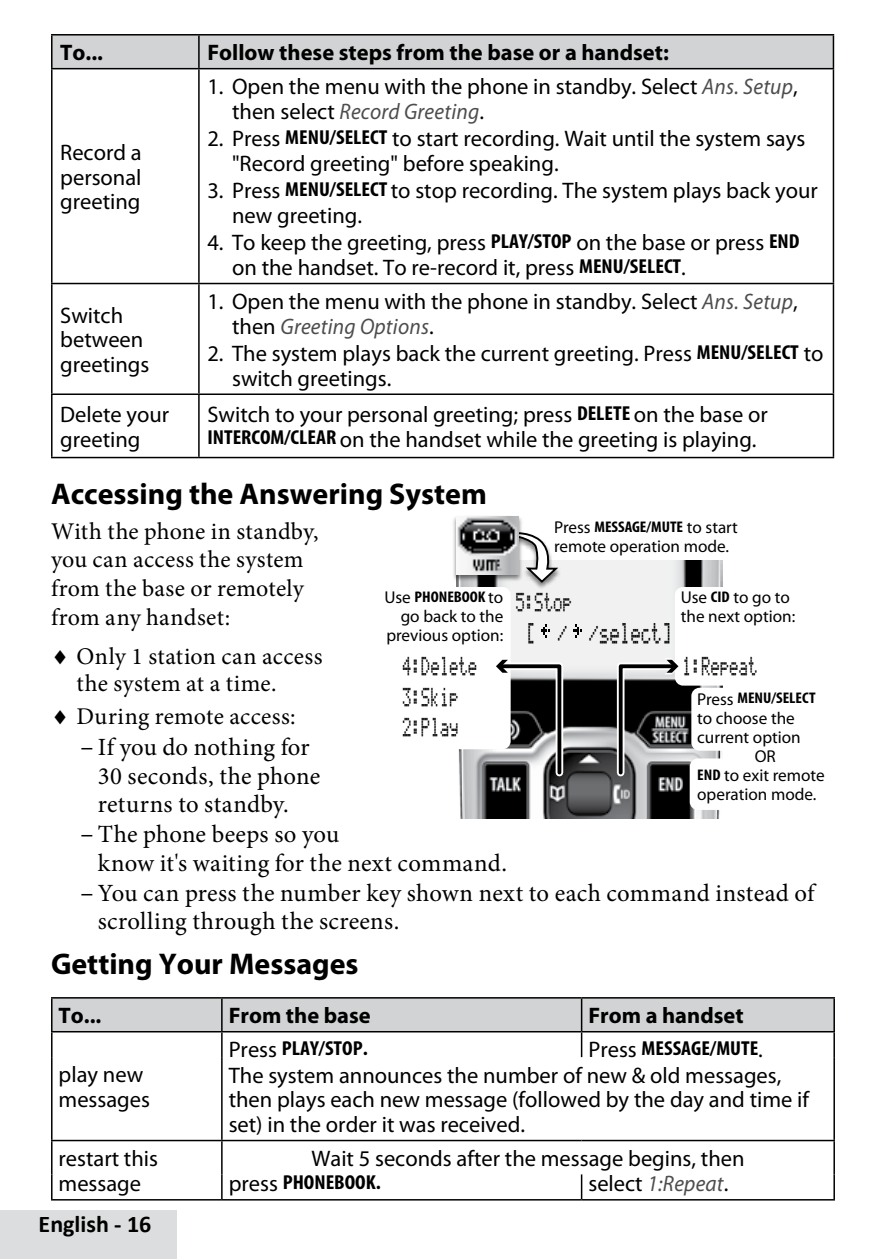
<style>
.page{position:relative;width:893px;height:1259px;background:#fff}
.page>*{position:absolute;margin:0;border:0;box-sizing:border-box;transform-origin:0 0}
.t1{font:700 30px "Myriad Pro";color:#000}
.t2{font:24.6px/28.5px "Minion Pro";letter-spacing:.01em;color:#000}
.t3{font:24px/28.8px "Minion Pro";letter-spacing:.015em;color:#000}
.t4{font:700 24px "Calibri";color:#000}
.t5{font:24px "CT Font";color:#000;scale:.73 1}
.t6{font:22.5px/24.6px "Myriad Pro";color:#000}
.t7{font:700 22.5px "Myriad Pro";color:#000}
.t8{font:italic 22.5px "Myriad Pro";letter-spacing:.01em;color:#4d4d4f;scale:.95 1}
.t9{font:21.6px/30.6px "CT Font";color:#000;scale:.73 1}
.t10{font:700 condensed 20.4px "Myriad Pro";color:#000;scale:1.08 1}
.t11{font:17.1px/19.2px "Myriad Pro";color:#000}
.t12{font:700 condensed 15.6px "Myriad Pro";color:#000;scale:1.08 1}
.s1{font-style:italic;color:#4d4d4f}
.s2{font-weight:700;font-stretch:condensed;font-size:20.4px}
.s3{font-family:"Myriad Pro"}
.s4{font-weight:700;font-stretch:condensed;font-size:15.6px}
.s5{font-weight:400;font-stretch:normal;font-size:17.1px}
.s6{font-weight:400;font-stretch:normal;font-size:22.5px}
.s7{font-style:normal;color:#000}
</style>
<div class="page">
<div style="left:0;top:1211px;width:177px;height:48px;background:#dcddde"></div>
<div style="left:53px;top:36px;width:780px;height:32px;background:#d1d3d4"></div>
<hr style="left:51px;top:34px;width:148px;height:2px;background:#000">
<hr style="left:51px;top:36px;width:2px;height:32px;background:#000">
<hr style="left:199px;top:34px;width:635px;height:2px;background:#000">
<hr style="left:198px;top:36px;width:2px;height:32px;background:#000">
<hr style="left:833px;top:36px;width:1px;height:32px;background:#000">
<hr style="left:51px;top:68px;width:148px;height:1px;background:#000">
<hr style="left:51px;top:69px;width:2px;height:214px;background:#000">
<hr style="left:199px;top:68px;width:635px;height:1px;background:#000">
<hr style="left:198px;top:69px;width:2px;height:214px;background:#000">
<hr style="left:833px;top:69px;width:1px;height:214px;background:#000">
<hr style="left:51px;top:283px;width:148px;height:1px;background:#000">
<hr style="left:51px;top:284px;width:2px;height:109px;background:#000">
<hr style="left:199px;top:283px;width:635px;height:1px;background:#000">
<hr style="left:198px;top:284px;width:2px;height:109px;background:#000">
<hr style="left:833px;top:284px;width:1px;height:109px;background:#000">
<hr style="left:51px;top:393px;width:148px;height:2px;background:#000">
<hr style="left:51px;top:395px;width:2px;height:62px;background:#000">
<hr style="left:199px;top:393px;width:635px;height:2px;background:#000">
<hr style="left:198px;top:395px;width:2px;height:62px;background:#000">
<hr style="left:833px;top:395px;width:1px;height:62px;background:#000">
<hr style="left:51px;top:457px;width:148px;height:1px;background:#000">
<hr style="left:199px;top:457px;width:635px;height:1px;background:#000">
<hr style="left:51px;top:1032px;width:2px;height:25px;background:#000">
<hr style="left:51px;top:1057px;width:2px;height:82px;background:#000">
<svg style="left:52px;top:998px;width:781px;height:59px"></svg>
<hr style="left:833px;top:1032px;width:2px;height:25px;background:#000">
<hr style="left:221px;top:1057px;width:2px;height:82px;background:#000">
<hr style="left:833px;top:1057px;width:2px;height:82px;background:#000">
<hr style="left:51px;top:997px;width:171px;height:1px;background:#000">
<hr style="left:51px;top:998px;width:2px;height:33px;background:#000">
<hr style="left:222px;top:997px;width:360px;height:1px;background:#000">
<hr style="left:221px;top:998px;width:2px;height:33px;background:#000">
<hr style="left:582px;top:997px;width:253px;height:1px;background:#000">
<hr style="left:581px;top:998px;width:1px;height:33px;background:#000">
<hr style="left:833px;top:998px;width:2px;height:33px;background:#000">
<hr style="left:51px;top:1031px;width:171px;height:1px;background:#000">
<hr style="left:222px;top:1031px;width:360px;height:1px;background:#000">
<hr style="left:582px;top:1031px;width:253px;height:1px;background:#000">
<hr style="left:51px;top:1139px;width:171px;height:2px;background:#000">
<hr style="left:51px;top:1141px;width:2px;height:33px;background:#000">
<hr style="left:51px;top:1174px;width:2px;height:25px;background:#000">
<hr style="left:221px;top:1174px;width:2px;height:25px;background:#000">
<svg style="left:581px;top:1174px;width:1px;height:25px"></svg>
<hr style="left:833px;top:1174px;width:2px;height:25px;background:#000">
<hr style="left:51px;top:1199px;width:171px;height:1px;background:#000">
<hr style="left:222px;top:1199px;width:360px;height:1px;background:#000">
<hr style="left:582px;top:1199px;width:253px;height:1px;background:#000">
<hr style="left:222px;top:1139px;width:360px;height:2px;background:#000">
<hr style="left:221px;top:1141px;width:2px;height:33px;background:#000">
<hr style="left:582px;top:1139px;width:253px;height:2px;background:#000">
<hr style="left:833px;top:1141px;width:2px;height:33px;background:#000">
<img style="left:456px;top:560px;width:267px;height:258px">
<div style="left:690px;top:758px;width:131px;height:52px;background:#fff;border-radius:8px"></div>
<div style="left:396px;top:587px;width:115px;height:162px;background:#fff;border-radius:8px"></div>
<div style="left:675px;top:587px;width:115px;height:98px;background:#fff;border-radius:8px"></div>
<div style="left:691px;top:688px;width:131px;height:62px;background:#fff;border-radius:8px"></div>
<svg style="left:541px;top:624px;width:8px;height:14px"></svg>
<svg style="left:573px;top:624px;width:8px;height:14px"></svg>
<svg style="left:493px;top:658px;width:74px;height:122px"></svg>
<svg style="left:613px;top:658px;width:68px;height:122px;background:#626263"></svg>
<img style="left:500px;top:560px;width:66px;height:33px">
<svg style="left:526px;top:533px;width:35px;height:51px"></svg>
<img style="left:453px;top:516px;width:73px;height:70px">
<img style="left:456px;top:517px;width:62px;height:57px">
<p class="t7" style="left:60px;top:38px;width:44px">To...</p>
<p class="t7" style="left:207px;top:38px;width:463px">Follow these steps from the base or a handset:</p>
<p class="t6" style="left:60px;top:140px;width:83px;text-align:justify">Record a personal greeting</p>
<p class="t6" style="left:60px;top:302px;width:91px">Switch between greetings</p>
<p class="t6" style="left:232px;top:74px;width:567px;text-indent:-25px">1. Open the menu with the phone in standby. Select <span class="s1">Ans. Setup</span>, then select <span class="s1">Record Greeting</span>.</p>
<p class="t6" style="left:232px;top:126px;width:575px;text-indent:-25px">2. Press <span class="s2">MENU/SELECT</span> to start recording. Wait until the system says "Record greeting" before speaking.</p>
<p class="t6" style="left:232px;top:178px;width:587px;text-indent:-25px">3. Press <span class="s2">MENU/SELECT</span> to stop recording. The system plays back your new greeting.</p>
<p class="t6" style="left:232px;top:230px;width:569px;text-indent:-25px">4. To keep the greeting, press <span class="s2">PLAY/STOP</span> on the base or press <span class="s2">END </span>on the handset. To re-record it, press <span class="s2">MENU/SELECT</span>.</p>
<p class="t6" style="left:232px;top:289px;width:567px;text-indent:-25px">1. Open the menu with the phone in standby. Select <span class="s1">Ans. Setup</span>, then <span class="s1">Greeting Options</span>.</p>
<p class="t6" style="left:232px;top:341px;width:593px;text-indent:-25px">2. The system plays back the current greeting. Press <span class="s2">MENU/SELECT</span> to switch greetings.</p>
<p class="t6" style="left:60px;top:402px;width:111px">Delete your greeting</p>
<p class="t6" style="left:207px;top:401px;width:562px">Switch to your personal greeting; press <span class="s2">DELETE</span> on the base or<br><span class="s2">INTERCOM/CLEAR</span> on the handset while the greeting is playing.</p>
<h1 class="t1" style="left:51px;top:474px;width:437px">Accessing the Answering System</h1>
<p class="t3" style="left:51px;top:517px;width:269px">With the phone in standby, you can access the system from the base or remotely from any handset:</p>
<p class="t3" style="left:77px;top:642px;width:248px;line-height:27.6px;text-indent:-26px">♦ Only 1 station can access the system at a time.</p>
<p class="t3" style="left:51px;top:702px;width:246px">♦ During remote access:</p>
<p class="t2" style="left:98px;top:733px;width:224px;text-indent:-17px"><span class="s3">–</span> If you do nothing for<br>30 seconds, the phone returns to standby.</p>
<p class="t2" style="left:98px;top:820px;width:411px;text-indent:-17px"><span class="s3">–</span> The phone beeps so you<br>know it's waiting for the next command.</p>
<p class="t2" style="left:98px;top:879px;width:718px;text-indent:-17px"><span class="s3">–</span> You can press the number key shown next to each command instead of scrolling through the screens.</p>
<h1 class="t1" style="left:51px;top:944px;width:309px">Getting Your Messages</h1>
<p class="t7" style="left:59px;top:1001px;width:44px">To...</p>
<p class="t7" style="left:229px;top:1001px;width:144px">From the base</p>
<p class="t7" style="left:588px;top:1001px;width:157px">From a handset</p>
<p class="t11" style="left:554px;top:518px;width:185px">Press <span class="s4">MESSAGE/MUTE</span> to start remote operation mode.</p>
<p class="t12" style="left:384px;top:586px;width:112px"><span class="s5">Use</span> PHONEBOOK <span class="s5">to</span></p>
<p class="t11" style="left:386px;top:606px;width:118px;text-align:right">go back to the previous option:</p>
<p class="t11" style="left:681px;top:587px;width:116px">Use <span class="s4">CID</span> to go to the next option:</p>
<p class="t9" style="left:515px;top:585px;width:79px">5:Stop</p>
<p class="t5" style="left:526px;top:618px;width:202px">[ / /select]</p>
<p class="t9" style="left:402px;top:649px;width:104px">4:Delete<br>3:Skip<br>2:Play</p>
<p class="t9" style="left:682px;top:649px;width:104px">1:Repeat</p>
<p class="t12" style="left:697px;top:688px;width:111px"><span class="s5">Press</span> MENU/SELECT</p>
<p class="t11" style="left:697px;top:708px;width:99px">to choose the</p>
<p class="t11" style="left:697px;top:727px;width:105px">current option</p>
<p class="t11" style="left:755px;top:746px;width:23px">OR</p>
<p class="t11" style="left:697px;top:765px;width:129px"><span class="s4">END</span> to exit remote</p>
<p class="t11" style="left:697px;top:784px;width:121px">operation mode.</p>
<p class="t6" style="left:59px;top:1062px;width:93px">play new messages</p>
<p class="t10" style="left:229px;top:1035px;width:130px"><span class="s6">Press</span> PLAY/STOP.</p>
<p class="t10" style="left:588px;top:1035px;width:163px"><span class="s6">Press</span> MESSAGE/MUTE<span class="s6">.</span></p>
<p class="t6" style="left:229px;top:1062px;width:582px">The system announces the number of new &amp; old messages, then plays each new message (followed by the day and time if set) in the order it was received.</p>
<p class="t6" style="left:59px;top:1146px;width:101px">restart this message</p>
<p class="t6" style="left:311px;top:1145px;width:435px">Wait 5 seconds after the message begins, then</p>
<p class="t10" style="left:229px;top:1169px;width:142px"><span class="s6">press</span> PHONEBOOK.</p>
<p class="t8" style="left:588px;top:1169px;width:149px"><span class="s7">select</span> 1:Repeat<span class="s7">.</span></p>
<p class="t4" style="left:39px;top:1209px;width:114px">English - 16</p>
</div>
